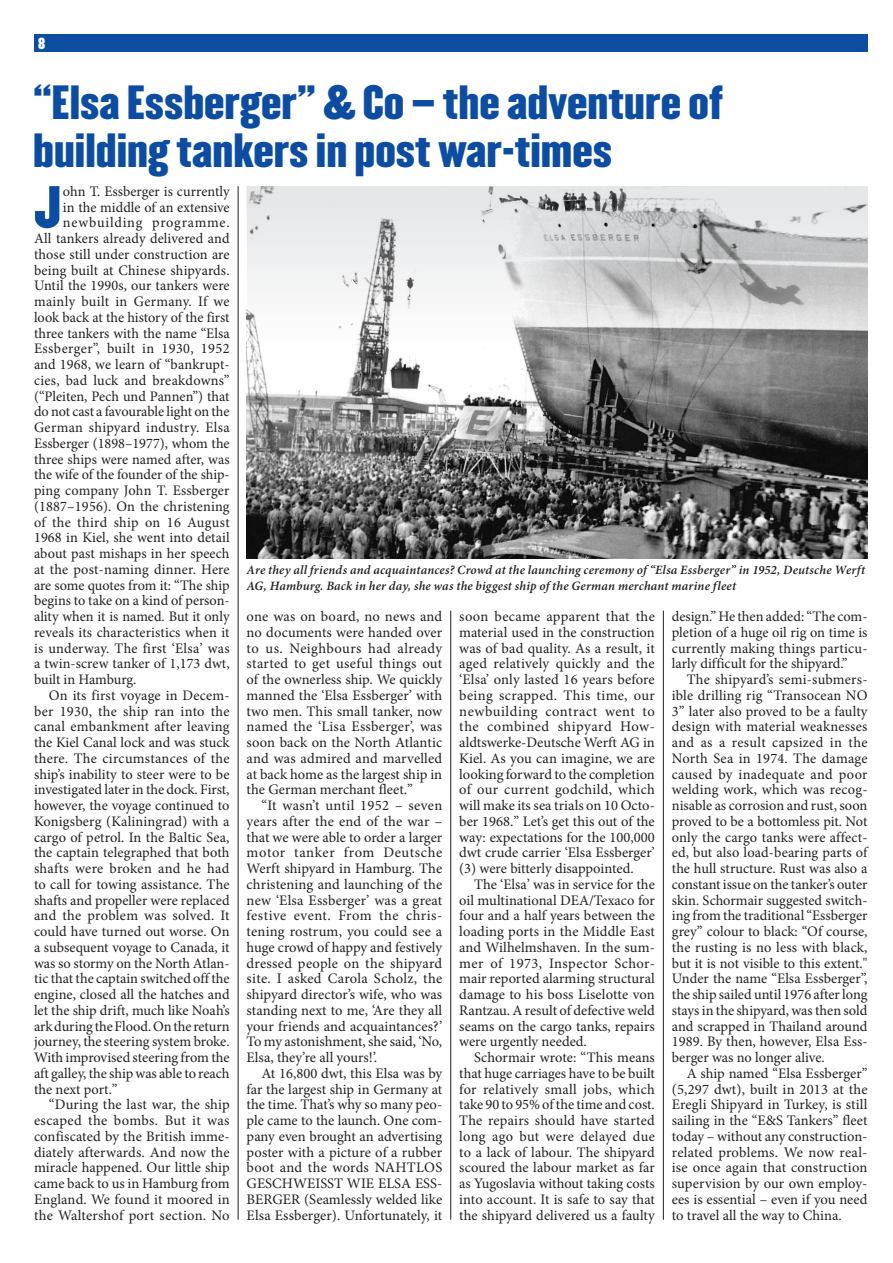
<style>
.page{position:relative;width:893px;height:1263px;background:#fff}
.page>*{position:absolute;margin:0;border:0;box-sizing:border-box;transform-origin:0 0}
.LT_Initial_2_3_Minion{font:51.45px "Champion HTF Middleweight";color:#0d4da1}
.Head_37_41{font:42px/48px "Champion HTF Welterweight";color:#0d4da1}
.LT_Minion{font:14.55px/15.8px "Minion Pro";color:#231f20;text-align:justify}
.LT_Initial_2_3_Minion-2{font:14.55px "Minion Pro";letter-spacing:.005em;color:#231f20}
.LT_Initial_2_3_Minion-3{font:14.55px "Minion Pro";letter-spacing:.03em;color:#231f20}
.LT_Initial_2_3_Minion-4{font:14.55px "Minion Pro";letter-spacing:.025em;color:#231f20}
.LT_Initial_2_3_Minion-5{font:14.55px "Minion Pro";letter-spacing:.055em;color:#231f20}
.t1{font:14.1px "Champion HTF Welterweight";color:#fff}
.BU{font:italic 600 12.75px/15.8px "Minion Pro";letter-spacing:.015em;color:#231f20}
</style>
<div class="page">
<div style="left:34px;top:34px;width:833px;height:18px;background:#0d4da1"></div>
<hr style="left:238px;top:186px;width:1px;height:1034px;background:#231f20">
<hr style="left:450px;top:611px;width:1px;height:608px;background:#231f20">
<hr style="left:663px;top:611px;width:1px;height:609px;background:#231f20">
<svg style="left:247px;top:186px;width:620px;height:372px"></svg>
<p class="t1" style="left:38px;top:34px;width:9px">8</p>
<p class="Head_37_41" style="left:33px;top:79px;width:691px">“Elsa Essberger” &amp; Co – the adventure of building tankers in post war-times</p>
<p class="LT_Initial_2_3_Minion" style="left:34px;top:173px;width:28px">J</p>
<p class="LT_Initial_2_3_Minion-2" style="left:63px;top:181px;width:168px">ohn T. Essberger is currently</p>
<p class="LT_Initial_2_3_Minion-2" style="left:63px;top:197px;width:168px">in the middle of an extensive</p>
<p class="LT_Initial_2_3_Minion-5" style="left:63px;top:213px;width:168px">newbuilding programme.</p>
<p class="LT_Initial_2_3_Minion-2" style="left:34px;top:229px;width:197px">All tankers already delivered and</p>
<p class="LT_Initial_2_3_Minion-2" style="left:34px;top:244px;width:197px">those still under construction are</p>
<p class="LT_Initial_2_3_Minion-2" style="left:34px;top:260px;width:197px">being built at Chinese shipyards.</p>
<p class="LT_Initial_2_3_Minion-2" style="left:34px;top:276px;width:197px">Until the 1990s, our tankers were</p>
<p class="LT_Initial_2_3_Minion-2" style="left:34px;top:292px;width:197px">mainly built in Germany. If we</p>
<p class="LT_Initial_2_3_Minion-2" style="left:34px;top:307px;width:197px">look back at the history of the first</p>
<p class="LT_Initial_2_3_Minion-2" style="left:34px;top:323px;width:197px">three tankers with the name “Elsa</p>
<p class="LT_Initial_2_3_Minion-3" style="left:34px;top:339px;width:197px">Essberger”, built in 1930, 1952</p>
<p class="LT_Initial_2_3_Minion-2" style="left:34px;top:355px;width:197px">and 1968, we learn of “bankrupt-</p>
<p class="LT_Initial_2_3_Minion-2" style="left:34px;top:370px;width:197px">cies, bad luck and breakdowns”</p>
<p class="LT_Initial_2_3_Minion-2" style="left:34px;top:386px;width:197px">(“Pleiten, Pech und Pannen”) that</p>
<p class="LT_Initial_2_3_Minion-2" style="left:34px;top:402px;width:197px">do not cast a favourable light on the</p>
<p class="LT_Initial_2_3_Minion-2" style="left:34px;top:418px;width:197px">German shipyard industry. Elsa</p>
<p class="LT_Initial_2_3_Minion-2" style="left:34px;top:433px;width:197px">Essberger (1898–1977), whom the</p>
<p class="LT_Initial_2_3_Minion-2" style="left:34px;top:449px;width:197px">three ships were named after, was</p>
<p class="LT_Initial_2_3_Minion-2" style="left:34px;top:465px;width:197px">the wife of the founder of the ship-</p>
<p class="LT_Initial_2_3_Minion-2" style="left:34px;top:481px;width:197px">ping company John T. Essberger</p>
<p class="LT_Initial_2_3_Minion-2" style="left:34px;top:496px;width:197px">(1887–1956). On the christening</p>
<p class="LT_Initial_2_3_Minion-4" style="left:34px;top:512px;width:197px">of the third ship on 16 August</p>
<p class="LT_Initial_2_3_Minion-2" style="left:34px;top:528px;width:197px">1968 in Kiel, she went into detail</p>
<p class="LT_Initial_2_3_Minion-2" style="left:34px;top:544px;width:197px">about past mishaps in her speech</p>
<p class="LT_Initial_2_3_Minion-2" style="left:34px;top:559px;width:197px">at the post-naming dinner. Here</p>
<p class="LT_Initial_2_3_Minion-2" style="left:34px;top:575px;width:197px">are some quotes from it: “The ship</p>
<p class="LT_Initial_2_3_Minion-2" style="left:34px;top:591px;width:197px">begins to take on a kind of person-</p>
<p class="LT_Initial_2_3_Minion-2" style="left:34px;top:607px;width:197px">ality when it is named. But it only</p>
<p class="LT_Initial_2_3_Minion-2" style="left:34px;top:622px;width:197px">reveals its characteristics when it</p>
<p class="LT_Initial_2_3_Minion-2" style="left:34px;top:638px;width:197px">is underway. The first ‘Elsa’ was</p>
<p class="LT_Initial_2_3_Minion-2" style="left:34px;top:654px;width:197px">a twin-screw tanker of 1,173 dwt,</p>
<p class="LT_Initial_2_3_Minion-2" style="left:34px;top:670px;width:104px">built in Hamburg.</p>
<p class="LT_Minion" style="left:34px;top:687px;width:197px;text-indent:15px">On its first voyage in Decem&shy;ber 1930, the ship ran into the canal embankment after leaving the Kiel Canal lock and was stuck there. The circumstances of the ship’s inability to steer were to be investigated later in the dock. First, however, the voyage continued to Konigsberg (Kaliningrad) with a cargo of petrol. In the Baltic Sea, the captain telegraphed that both shafts were broken and he had to call for towing assistance. The shafts and propeller were replaced and the problem was solved. It could have turned out worse. On a subsequent voyage to Canada, it was so stormy on the North Atlan&shy;tic that the captain switched off the engine, closed all the hatches and let the ship drift, much like Noah’s ark during the Flood. On the return journey, the steering system broke.<br>With improvised steering from the aft galley, the ship was able to reach the next port.”</p>
<p class="LT_Minion" style="left:34px;top:1097px;width:197px;text-indent:15px">“During the last war, the ship escaped the bombs. But it was confiscated by the British imme&shy;diately afterwards. And now the miracle happened. Our little ship came back to us in Hamburg from England. We found it moored in the Waltershof port section. No</p>
<p class="BU" style="left:247px;top:562px;width:620px">Are they all friends and acquaintances? Crowd at the launching ceremony of “Elsa Essberger” in 1952, Deutsche Werft<br>AG, Hamburg. Back in her day, she was the biggest ship of the German merchant marine fleet</p>
<p class="LT_Minion" style="left:672px;top:609px;width:197px">design.” He then added: “The com&shy;pletion of a huge oil rig on time is currently making things particu&shy;larly difficult for the shipyard.”</p>
<p class="LT_Minion" style="left:672px;top:672px;width:197px;text-indent:15px">The shipyard’s semi-submers&shy;ible drilling rig “Transocean NO 3” later also proved to be a faulty design with material weaknesses and as a result capsized in the North Sea in 1974. The damage caused by inadequate and poor welding work, which was recog&shy;nisable as corrosion and rust, soon proved to be a bottomless pit. Not only the cargo tanks were affect&shy;ed, but also load-bearing parts of the hull structure. Rust was also a constant issue on the tanker’s outer skin. Schormair suggested switch&shy;ing from the traditional “Essberger grey” colour to black: “Of course, the rusting is no less with black, but it is not visible to this extent." Under the name “Elsa Essberger”, the ship sailed until 1976 after long stays in the shipyard, was then sold and scrapped in Thailand around 1989. By then, however, Elsa Ess&shy;berger was no longer alive.</p>
<p class="LT_Minion" style="left:672px;top:1065px;width:197px;text-indent:15px">A ship named “Elsa Essberger” (5,297 dwt), built in 2013 at the Eregli Shipyard in Turkey, is still sailing in the “E&amp;S Tankers” fleet today – without any construction&shy;related problems. We now real&shy;ise once again that construction supervision by our own employ&shy;ees is essential – even if you need to travel all the way to China.</p>
<p class="LT_Minion" style="left:247px;top:609px;width:197px">one was on board, no news and no documents were handed over to us. Neighbours had already started to get useful things out of the ownerless ship. We quickly manned the ‘Elsa Essberger’ with two men. This small tanker, now named the ‘Lisa Essberger’, was soon back on the North Atlantic and was admired and marvelled at back home as the largest ship in the German merchant fleet.”</p>
<p class="LT_Minion" style="left:247px;top:798px;width:197px;text-indent:15px">“It wasn’t until 1952 – seven years after the end of the war – that we were able to order a larger motor tanker from Deutsche Werft shipyard in Hamburg. The christening and launching of the new ‘Elsa Essberger’ was a great festive event. From the chris&shy;tening rostrum, you could see a huge crowd of happy and festively dressed people on the shipyard site. I asked Carola Scholz, the shipyard director’s wife, who was standing next to me, ‘Are they all your friends and acquaintances?’ To my astonishment, she said, ‘No, Elsa, they’re all yours!’.</p>
<p class="LT_Minion" style="left:247px;top:1065px;width:197px;text-indent:15px">At 16,800 dwt, this Elsa was by far the largest ship in Germany at the time. That’s why so many peo&shy;ple came to the launch. One com&shy;pany even brought an advertising poster with a picture of a rubber boot and the words NAHTLOS GESCHWEISST WIE ELSA ESS-BERGER (Seamlessly welded like Elsa Essberger). Unfortunately, it</p>
<p class="LT_Minion" style="left:459px;top:609px;width:197px">soon became apparent that the material used in the construction was of bad quality. As a result, it aged relatively quickly and the ‘Elsa’ only lasted 16 years before being scrapped. This time, our newbuilding contract went to the combined shipyard How&shy;aldtswerke-Deutsche Werft AG in Kiel. As you can imagine, we are looking forward to the completion of our current godchild, which will make its sea trials on 10 Octo&shy;ber 1968.” Let’s get this out of the way: expectations for the 100,000 dwt crude carrier ‘Elsa Essberger’ (3) were bitterly disappointed.</p>
<p class="LT_Minion" style="left:459px;top:876px;width:197px;text-indent:15px">The ‘Elsa’ was in service for the oil multinational DEA/Texaco for four and a half years between the loading ports in the Middle East and Wilhelmshaven. In the sum&shy;mer of 1973, Inspector Schor&shy;mair reported alarming structural damage to his boss Liselotte von Rantzau. A result of defective weld seams on the cargo tanks, repairs were urgently needed.</p>
<p class="LT_Minion" style="left:459px;top:1050px;width:197px;text-indent:15px">Schormair wrote: “This means that huge carriages have to be built for relatively small jobs, which take 90 to 95% of the time and cost.<br>The repairs should have started long ago but were delayed due to a lack of labour. The shipyard scoured the labour market as far as Yugoslavia without taking costs into account. It is safe to say that the shipyard delivered us a faulty</p>
</div>
